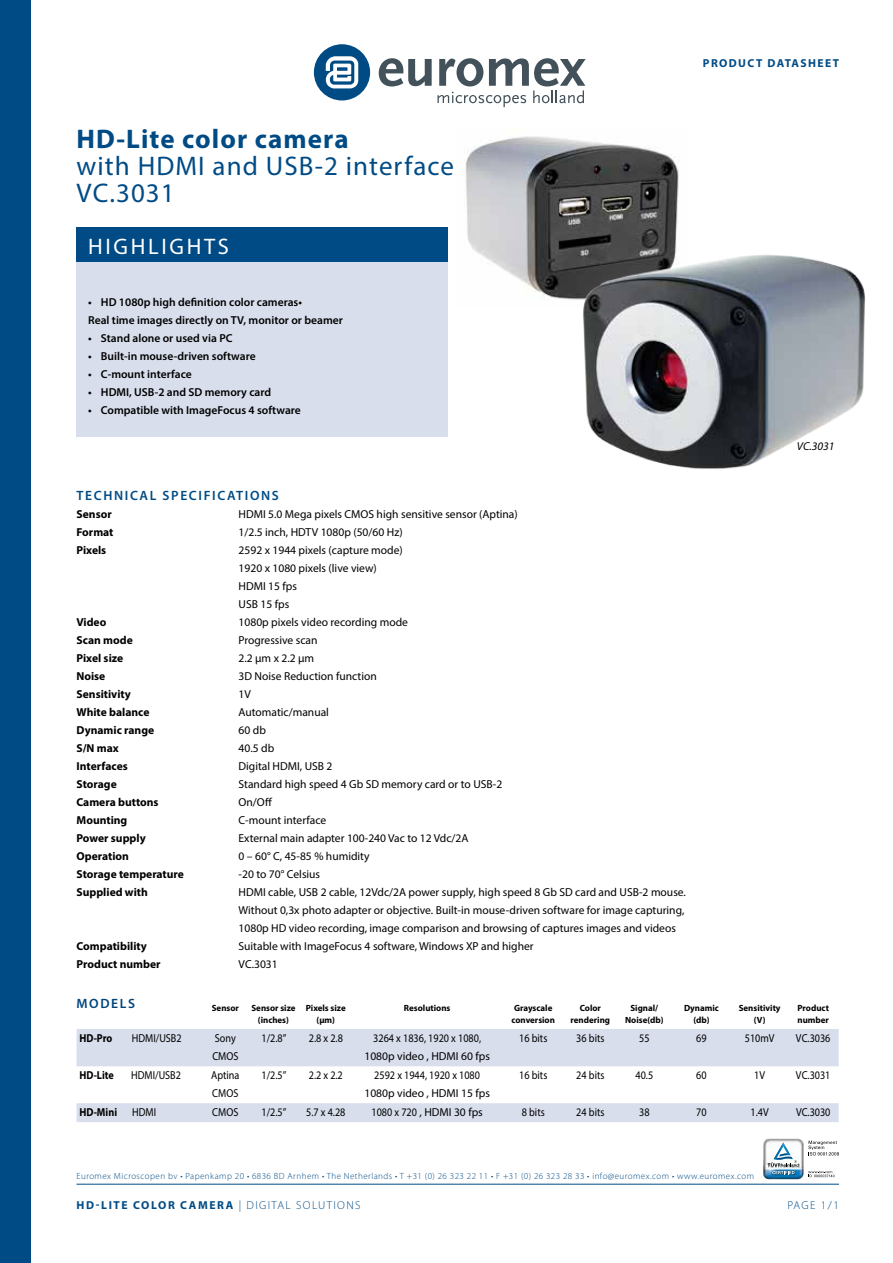
<style>
.page{position:relative;width:893px;height:1263px;background:#fff}
.page>*{position:absolute;margin:0;border:0;box-sizing:border-box;transform-origin:0 0}
.t1{font:27px/27px "Myriad Pro";letter-spacing:.04em;color:#004b85}
.t2{font:700 27px "Myriad Pro";letter-spacing:.04em;color:#004b85}
.t3{font:22.5px "Myriad Pro";letter-spacing:.12em;color:#fff}
.t4{font:600 13.5px "Myriad Pro";letter-spacing:.12em;color:#004b85}
.t5{font:600 13.5px "Myriad Pro";letter-spacing:.12em;color:#00447c}
.t6{font:11.55px/18px "Myriad Pro";color:#000}
.t7{font:11.55px/18px "Myriad Pro";color:#000;scale:.88 1}
.t8{font:600 11.55px/18px "Myriad Pro";color:#000}
.t9{font:700 11.55px "Myriad Pro";color:#000}
.t10{font:700 11.55px "Myriad Pro";letter-spacing:.14em;color:#004b85}
.t11{font:700 11.55px "Myriad Pro";color:#000;scale:.88 1}
.t12{font:700 11.55px "Myriad Pro";letter-spacing:.12em;color:#004b85}
.t13{font:300 11.55px "Myriad Pro";color:#004b85}
.t14{font:italic 11.55px "Myriad Pro";color:#000}
.t15{font:700 9px/12px "Myriad Pro";color:#000;text-align:center}
.t16{font:300 9px "Myriad Pro";letter-spacing:.05em;color:#004b85}
.s1{font-weight:300}
</style>
<div class="page">
<div style="left:0;top:0;width:30px;height:1263px;background:#004b85"></div>
<svg style="left:314px;top:44px;width:56px;height:56px"></svg>
<svg style="left:379px;top:58px;width:207px;height:49px"></svg>
<hr style="left:77px;top:1184px;width:762px;height:1px;background:#004b85">
<svg style="left:763px;top:1139px;width:76px;height:40px"></svg>
<div style="left:77px;top:255px;width:371px;height:182px;background:#d8deec"></div>
<div style="left:77px;top:227px;width:371px;height:34px;background:#004b85"></div>
<svg style="left:77px;top:1029px;width:762px;height:93px;fill:#d8deec"></svg>
<img style="left:465px;top:136px;width:214px;height:164px">
<img style="left:568px;top:239px;width:298px;height:230px">
<h1 class="t2" style="left:77px;top:121px;width:274px">HD-Lite color camera</h1>
<h1 class="t1" style="left:77px;top:152px;width:391px">with HDMI and USB-2 interfaces<br>VC.3031</h1>
<h2 class="t3" style="left:88px;top:233px;width:142px">HIGHLIGHTS</h2>
<p class="t8" style="left:88px;top:293px;width:256px">• HD 1080p high definition color cameras•<br>Real time images directly on TV, monitor or beamer</p>
<p class="t8" style="left:88px;top:329px;width:146px">• Stand alone or used via PC</p>
<p class="t8" style="left:88px;top:347px;width:169px">• Built-in mouse-driven software</p>
<p class="t8" style="left:88px;top:365px;width:105px">• C-mount interface</p>
<p class="t8" style="left:88px;top:383px;width:185px">• HDMI, USB-2 and SD memory card</p>
<p class="t8" style="left:88px;top:401px;width:214px">• Compatible with ImageFocus 4 software</p>
<p class="t12" style="left:703px;top:56px;width:138px">PRODUCT DATASHEET</p>
<p class="t14" style="left:797px;top:439px;width:39px">VC.3031</p>
<p class="t4" style="left:77px;top:487px;width:204px">TECHNICAL SPECIFICATIONS</p>
<p class="t9" style="left:77px;top:507px;width:37px">Sensor</p>
<p class="t6" style="left:239px;top:505px;width:281px">HDMI 5.0 Mega pixels CMOS high sensitive sensor (Aptina)</p>
<p class="t9" style="left:77px;top:525px;width:39px">Format</p>
<p class="t6" style="left:239px;top:523px;width:166px">1/2.5 inch, HDTV 1080p (50/60 Hz)</p>
<p class="t9" style="left:77px;top:543px;width:31px">Pixels</p>
<p class="t6" style="left:239px;top:541px;width:166px">2592 x 1944 pixels (capture mode)<br>1920 x 1080 pixels (live view)<br>HDMI 15 fps<br>USB 15 fps</p>
<p class="t9" style="left:77px;top:615px;width:31px">Video</p>
<p class="t6" style="left:239px;top:613px;width:171px">1080p pixels video recording mode</p>
<p class="t9" style="left:77px;top:633px;width:58px">Scan mode</p>
<p class="t6" style="left:239px;top:631px;width:81px">Progressive scan</p>
<p class="t9" style="left:77px;top:651px;width:48px">Pixel size</p>
<p class="t6" style="left:239px;top:649px;width:77px">2.2 μm x 2.2 μm</p>
<p class="t9" style="left:77px;top:669px;width:30px">Noise</p>
<p class="t6" style="left:239px;top:667px;width:140px">3D Noise Reduction function</p>
<p class="t9" style="left:77px;top:687px;width:56px">Sensitivity</p>
<p class="t6" style="left:239px;top:685px;width:14px">1V</p>
<p class="t9" style="left:77px;top:705px;width:74px">White balance</p>
<p class="t6" style="left:239px;top:703px;width:92px">Automatic/manual</p>
<p class="t9" style="left:77px;top:723px;width:79px">Dynamic range</p>
<p class="t6" style="left:239px;top:721px;width:29px">60 db</p>
<p class="t9" style="left:77px;top:741px;width:44px">S/N max</p>
<p class="t6" style="left:239px;top:739px;width:37px">40.5 db</p>
<p class="t9" style="left:77px;top:759px;width:53px">Interfaces</p>
<p class="t6" style="left:239px;top:757px;width:95px">Digital HDMI, USB 2</p>
<p class="t9" style="left:77px;top:777px;width:42px">Storage</p>
<p class="t6" style="left:239px;top:775px;width:265px">Standard high speed 4 Gb SD memory card or to USB-2</p>
<p class="t9" style="left:77px;top:795px;width:84px">Camera buttons</p>
<p class="t6" style="left:239px;top:793px;width:35px">On/Off</p>
<p class="t9" style="left:77px;top:813px;width:52px">Mounting</p>
<p class="t6" style="left:239px;top:811px;width:89px">C-mount interface</p>
<p class="t9" style="left:77px;top:831px;width:71px">Power supply</p>
<p class="t6" style="left:239px;top:829px;width:231px">External main adapter 100-240 Vac to 12 Vdc/2A</p>
<p class="t9" style="left:77px;top:849px;width:54px">Operation</p>
<p class="t6" style="left:239px;top:847px;width:133px">0 – 60° C, 45-85 % humidity</p>
<p class="t9" style="left:77px;top:867px;width:109px">Storage temperature</p>
<p class="t6" style="left:239px;top:865px;width:83px">-20 to 70° Celsius</p>
<p class="t9" style="left:77px;top:885px;width:73px">Supplied with</p>
<p class="t6" style="left:239px;top:883px;width:449px">HDMI cable, USB 2 cable, 12Vdc/2A power supply, high speed 8 Gb SD card and USB-2 mouse.<br>Without 0,3x photo adapter or objective. Built-in mouse-driven software for image capturing,<br>1080p HD video recording, image comparison and browsing of captures images and videos</p>
<p class="t9" style="left:77px;top:939px;width:72px">Compatibility</p>
<p class="t6" style="left:239px;top:937px;width:297px">Suitable with ImageFocus 4 software, Windows XP and higher</p>
<p class="t9" style="left:77px;top:957px;width:86px">Product number</p>
<p class="t6" style="left:239px;top:955px;width:41px">VC.3031</p>
<p class="t5" style="left:77px;top:995px;width:60px">MODELS</p>
<p class="t15" style="left:212px;top:1001px;width:29px">Sensor</p>
<p class="t15" style="left:251px;top:1001px;width:46px">Sensor size (inches)</p>
<p class="t15" style="left:306px;top:1001px;width:41px">Pixels size (µm)</p>
<p class="t15" style="left:404px;top:1001px;width:48px">Resolutions</p>
<p class="t15" style="left:512px;top:1001px;width:45px;text-align:left">Grayscale conversion</p>
<p class="t15" style="left:571px;top:1001px;width:41px">Color rendering</p>
<p class="t15" style="left:625px;top:1001px;width:40px">Signal/<br>Noise(db)</p>
<p class="t15" style="left:684px;top:1001px;width:36px">Dynamic (db)</p>
<p class="t15" style="left:739px;top:1001px;width:43px">Sensitivity (V)</p>
<p class="t15" style="left:797px;top:1001px;width:33px;text-align:left">Product number</p>
<p class="t11" style="left:80px;top:1030px;width:39px">HD-Pro</p>
<p class="t7" style="left:132px;top:1028px;width:58px">HDMI/USB2</p>
<p class="t7" style="left:212px;top:1028px;width:31px">Sony<br>CMOS</p>
<p class="t7" style="left:261px;top:1028px;width:30px">1/2.8”</p>
<p class="t7" style="left:309px;top:1028px;width:40px">2.8 x 2.8</p>
<p class="t7" style="left:364px;top:1028px;width:144px;text-align:center">3264 x 1836, 1920 x 1080,<br>1080p video , HDMI 60 fps</p>
<p class="t7" style="left:519px;top:1028px;width:33px">16 bits</p>
<p class="t7" style="left:576px;top:1028px;width:33px">36 bits</p>
<p class="t7" style="left:639px;top:1028px;width:13px">55</p>
<p class="t7" style="left:696px;top:1028px;width:13px">69</p>
<p class="t7" style="left:745px;top:1028px;width:35px">510mV</p>
<p class="t7" style="left:796px;top:1028px;width:41px">VC.3036</p>
<p class="t11" style="left:79px;top:1067px;width:41px">HD-Lite</p>
<p class="t7" style="left:131px;top:1066px;width:58px">HDMI/USB2</p>
<p class="t7" style="left:211px;top:1066px;width:34px">Aptina<br>CMOS</p>
<p class="t7" style="left:261px;top:1066px;width:30px">1/2.5”</p>
<p class="t7" style="left:309px;top:1066px;width:40px">2.2 x 2.2</p>
<p class="t7" style="left:364px;top:1066px;width:144px;text-align:center">2592 x 1944, 1920 x 1080<br>1080p video , HDMI 15 fps</p>
<p class="t7" style="left:519px;top:1066px;width:33px">16 bits</p>
<p class="t7" style="left:576px;top:1066px;width:33px">24 bits</p>
<p class="t7" style="left:635px;top:1066px;width:22px">40.5</p>
<p class="t7" style="left:696px;top:1066px;width:13px">60</p>
<p class="t7" style="left:754px;top:1066px;width:14px">1V</p>
<p class="t7" style="left:796px;top:1066px;width:41px">VC.3031</p>
<p class="t11" style="left:79px;top:1104px;width:44px">HD-Mini</p>
<p class="t7" style="left:132px;top:1103px;width:29px">HDMI</p>
<p class="t7" style="left:212px;top:1103px;width:31px">CMOS</p>
<p class="t7" style="left:261px;top:1103px;width:30px">1/2.5”</p>
<p class="t7" style="left:306px;top:1103px;width:46px">5.7 x 4.28</p>
<p class="t7" style="left:371px;top:1103px;width:128px">1080 x 720 , HDMI 30 fps</p>
<p class="t7" style="left:522px;top:1103px;width:28px">8 bits</p>
<p class="t7" style="left:576px;top:1103px;width:33px">24 bits</p>
<p class="t7" style="left:639px;top:1103px;width:13px">38</p>
<p class="t7" style="left:696px;top:1103px;width:13px">70</p>
<p class="t7" style="left:751px;top:1103px;width:22px">1.4V</p>
<p class="t7" style="left:796px;top:1103px;width:41px">VC.3030</p>
<p class="t16" style="left:77px;top:1171px;width:679px">Euromex Microscopen bv • Papenkamp 20 • 6836 BD Arnhem • The Netherlands • T +31 (0) 26 323 22 11 • F +31 (0) 26 323 28 33 • info@euromex.com • www.euromex.com</p>
<p class="t10" style="left:77px;top:1197px;width:285px">HD-LITE color camera <span class="s1">| DIGITAL SOLUTIONS</span></p>
<p class="t13" style="left:787px;top:1198px;width:53px">PAGE 1/1</p>
</div>
